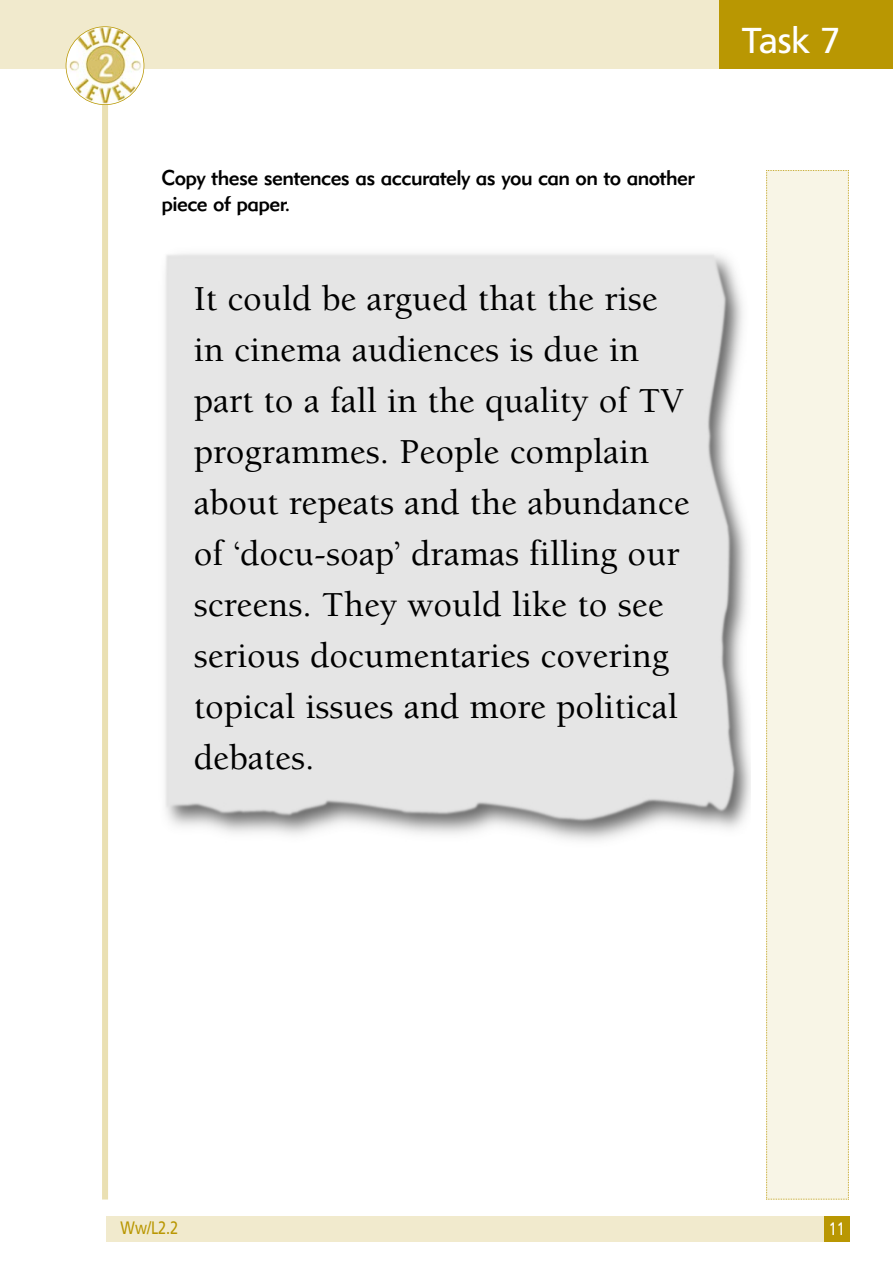
<style>
.page{position:relative;width:893px;height:1262px;background:#fff}
.page>*{position:absolute;margin:0;border:0;box-sizing:border-box;transform-origin:0 0}
.t1{font:500 36px/51px "Berkeley";color:#000}
.t2{font:36px "Frutiger";color:#fff}
.t3{font:21px/25.5px "Geometric 415 BT Medium A";letter-spacing:-.03em;color:#000}
.t4{font:18px "Frutiger";color:#b99702;scale:.8 1}
.t5{font:18px "Frutiger";color:#fff;scale:.8 1}
</style>
<div class="page">
<div style="left:102px;top:102px;width:6px;height:1097px;background:#eae0b3"></div>
<div style="left:718px;top:0;width:174px;height:69px;background:#b99702"></div>
<div style="left:0;top:0;width:718px;height:69px;background:#f1eacd"></div>
<div style="left:66px;top:26px;width:78px;height:79px;border:2px solid #b99702;border-radius:50%"></div>
<div style="left:766px;top:170px;width:83px;height:1029px;background:#f8f5e6"></div>
<div style="left:106px;top:1216px;width:718px;height:26px;background:#f1eacd"></div>
<div style="left:824px;top:1216px;width:25px;height:26px;background:#b99702"></div>
<img style="left:165px;top:253px;width:585px;height:588px">
<p class="t3" style="left:162px;top:167px;width:534px">Copy these sentences as accurately as you can on to another piece of paper.</p>
<p class="t1" style="left:194px;top:276px;width:497px">It could be argued that the rise in cinema audiences is due in part to a fall in the quality of TV programmes. People complain about repeats and the abundance of ‘docu-soap’ dramas filling our screens. They would like to see serious documentaries covering topical issues and more political debates.</p>
<p class="t2" style="left:742px;top:26px;width:100px">Task 7</p>
<p class="t4" style="left:121px;top:1220px;width:74px">Ww/L2.2</p>
<p class="t5" style="left:828px;top:1221px;width:22px">11</p>
</div>
